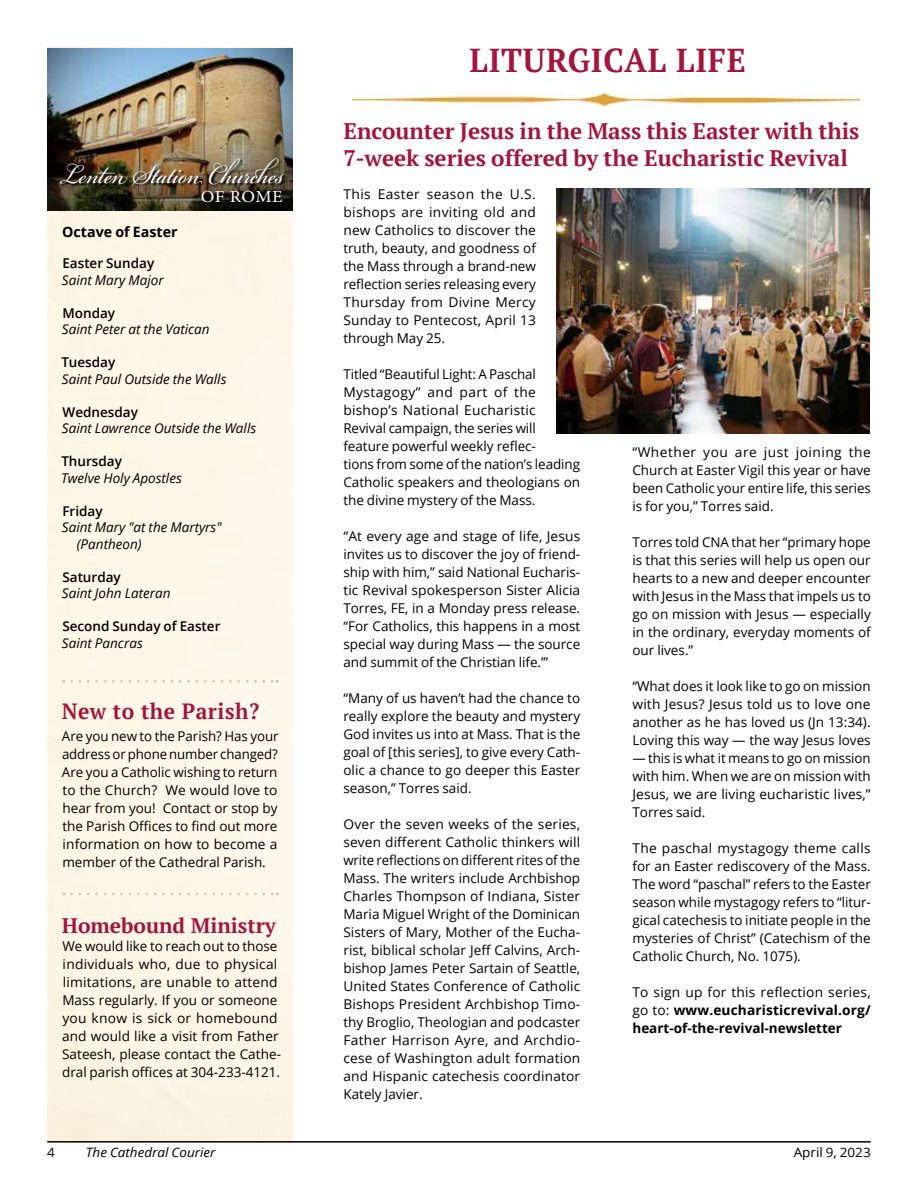
<style>
.page{position:relative;width:918px;height:1188px;background:#fff}
.page>*{position:absolute;margin:0;border:0;box-sizing:border-box;transform-origin:0 0}
.t1{font:43.35px "Bickham Script Pro 3";color:#fff;scale:.8 1}
.t2{font:700 33px "PT Serif";letter-spacing:.025em;color:#a0163e;scale:.95 1}
.t3{font:700 22.5px/27px "PT Serif";color:#a0163e}
.t4{font:700 22.05px "PT Serif";letter-spacing:.025em;color:#a0163e;scale:.95 1}
.t5{font:700 21px "PT Serif";color:#a0163e}
.t6{font:16.95px "Minion Pro";letter-spacing:.02em;color:#fff;scale:1.08 1}
.t7{font:700 14.25px "Open Sans";color:#000}
.t8{font:13.5px/18px "Open Sans";color:#000;text-align:justify}
.t9{font:italic 13.5px/16.5px "Open Sans";color:#000}
.t10{font:700 13.5px/18px "Open Sans";color:#000;text-align:justify}
.t11{font:600 13.5px "Open Sans";color:#000}
.t12{font:italic 12.9px "Open Sans";color:#000;scale:1.04 1}
.t13{font:12.9px "Open Sans";color:#000;scale:1.04 1}
.s1{font-weight:400}
</style>
<div class="page">
<hr style="left:47px;top:1141px;width:824px;height:2px;background:#000">
<img style="left:353px;top:92px;width:507px;height:15px">
<img style="left:47px;top:48px;width:246px;height:163px">
<img style="left:61px;top:159px;width:226px;height:31px">
<svg style="left:202px;top:191px;width:84px;height:15px"></svg>
<svg style="left:71px;top:893px;width:207px;height:2px"></svg>
<svg style="left:71px;top:680px;width:207px;height:3px"></svg>
<img style="left:556px;top:189px;width:313px;height:245px">
<h2 class="t2" style="left:470px;top:39px;width:292px">LITURGICAL LIFE</h2>
<h3 class="t3" style="left:343px;top:118px;width:517px">Encounter Jesus in the Mass this Easter with this<br>7-week series offered by the Eucharistic Revival</h3>
<h1 class="t1" style="left:59px;top:142px;width:283px">Lenten Station Churches</h1>
<p class="t6" style="left:201px;top:185px;width:77px">OF ROME</p>
<p class="t8" style="left:343px;top:185px;width:194px">This Easter season the U.S. bishops are inviting old and new Catholics to discover the truth, beauty, and goodness of the Mass through a brand-new reflection series releasing every Thursday from Divine Mercy Sunday to Pentecost, April 13 through May 25.</p>
<p class="t8" style="left:343px;top:365px;width:238px;text-align:left">Titled “Beautiful Light: A Paschal Mystagogy” and part of the bishop’s National Eucharistic Revival campaign, the series will feature powerful weekly reflec-<br>tions from some of the nation’s leading Catholic speakers and theologians on the divine mystery of the Mass.</p>
<p class="t8" style="left:343px;top:527px;width:238px">“At every age and stage of life, Jesus invites us to discover the joy of friend&shy;ship with him,” said National Eucharis&shy;tic Revival spokesperson Sister Alicia Torres, FE, in a Monday press release. “For Catholics, this happens in a most special way during Mass — the source and summit of the Christian life.’”</p>
<p class="t8" style="left:343px;top:689px;width:238px">“Many of us haven’t had the chance to really explore the beauty and mystery God invites us into at Mass. That is the goal of [this series], to give every Cath&shy;olic a chance to go deeper this Easter season,” Torres said.</p>
<p class="t8" style="left:343px;top:815px;width:238px">Over the seven weeks of the series, seven different Catholic thinkers will write reflections on different rites of the Mass. The writers include Archbishop Charles Thompson of Indiana, Sister Maria Miguel Wright of the Dominican Sisters of Mary, Mother of the Eucha&shy;rist, biblical scholar Jeff Calvins, Arch&shy;bishop James Peter Sartain of Seattle, United States Conference of Catholic Bishops President Archbishop Timo&shy;thy Broglio, Theologian and podcaster Father Harrison Ayre, and Archdio&shy;cese of Washington adult formation and Hispanic catechesis coordinator Kately Javier.</p>
<p class="t7" style="left:62px;top:221px;width:117px">Octave of Easter</p>
<p class="t11" style="left:62px;top:254px;width:93px">Easter Sunday</p>
<p class="t9" style="left:62px;top:271px;width:103px">Saint Mary Major</p>
<p class="t11" style="left:62px;top:303px;width:54px">Monday</p>
<p class="t9" style="left:62px;top:321px;width:149px">Saint Peter at the Vatican</p>
<p class="t11" style="left:61px;top:353px;width:56px">Tuesday</p>
<p class="t9" style="left:62px;top:370px;width:166px">Saint Paul Outside the Walls</p>
<p class="t11" style="left:63px;top:402px;width:77px">Wednesday</p>
<p class="t9" style="left:62px;top:420px;width:196px">Saint Lawrence Outside the Walls</p>
<p class="t11" style="left:61px;top:452px;width:62px">Thursday</p>
<p class="t9" style="left:61px;top:469px;width:122px">Twelve Holy Apostles</p>
<p class="t11" style="left:62px;top:501px;width:42px">Friday</p>
<p class="t9" style="left:77px;top:519px;width:146px;text-indent:-15px">Saint Mary "at the Martyrs" (Pantheon)</p>
<p class="t11" style="left:62px;top:567px;width:60px">Saturday</p>
<p class="t9" style="left:62px;top:585px;width:110px">Saint John Lateran</p>
<p class="t11" style="left:62px;top:617px;width:160px">Second Sunday of Easter</p>
<p class="t9" style="left:62px;top:634px;width:82px">Saint Pancras</p>
<p class="t8" style="left:632px;top:443px;width:240px">“Whether you are just joining the Church at Easter Vigil this year or have been Catholic your entire life, this series is for you,” Torres said.</p>
<p class="t8" style="left:632px;top:533px;width:240px">Torres told CNA that her “primary hope is that this series will help us open our hearts to a new and deeper encounter with Jesus in the Mass that impels us to go on mission with Jesus — especially in the ordinary, everyday moments of our lives.”</p>
<p class="t8" style="left:632px;top:677px;width:240px">“What does it look like to go on mission with Jesus? Jesus told us to love one another as he has loved us (Jn 13:34).<br>Loving this way — the way Jesus loves</p>
<p class="t8" style="left:632px;top:749px;width:240px">— this is what it means to go on mission with him. When we are on mission with Jesus, we are living eucharistic lives,” Torres said.</p>
<p class="t8" style="left:632px;top:839px;width:240px">The paschal mystagogy theme calls for an Easter rediscovery of the Mass.<br>The word “paschal” refers to the Easter season while mystagogy refers to “litur&shy;gical catechesis to initiate people in the mysteries of Christ” (Catechism of the Catholic Church, No. 1075).</p>
<p class="t10" style="left:632px;top:983px;width:240px"><span class="s1">To sign up for this reflection series, go to:</span> www.eucharisticrevival.org/ heart-of-the-revival-newsletter</p>
<h3 class="t4" style="left:62px;top:697px;width:209px">New to the Parish?</h3>
<p class="t8" style="left:62px;top:727px;width:218px">Are you new to the Parish? Has your address or phone number changed?<br>Are you a Catholic wishing to return to the Church? We would love to hear from you! Contact or stop by the Parish Offices to find out more information on how to become a member of the Cathedral Parish.</p>
<h3 class="t5" style="left:62px;top:912px;width:216px">Homebound Ministry</h3>
<p class="t8" style="left:62px;top:937px;width:221px;text-align:left">We would like to reach out to those individuals who, due to physical limitations, are unable to attend Mass regularly. If you or someone you know is sick or homebound and would like a visit from Father Sateesh, please contact the Cathe&shy;dral parish offices at 304-233-4121.</p>
<p class="t13" style="left:47px;top:1143px;width:9px">4</p>
<p class="t13" style="left:794px;top:1143px;width:76px">April 9, 2023</p>
<p class="t12" style="left:86px;top:1144px;width:126px">The Cathedral Courier</p>
</div>
